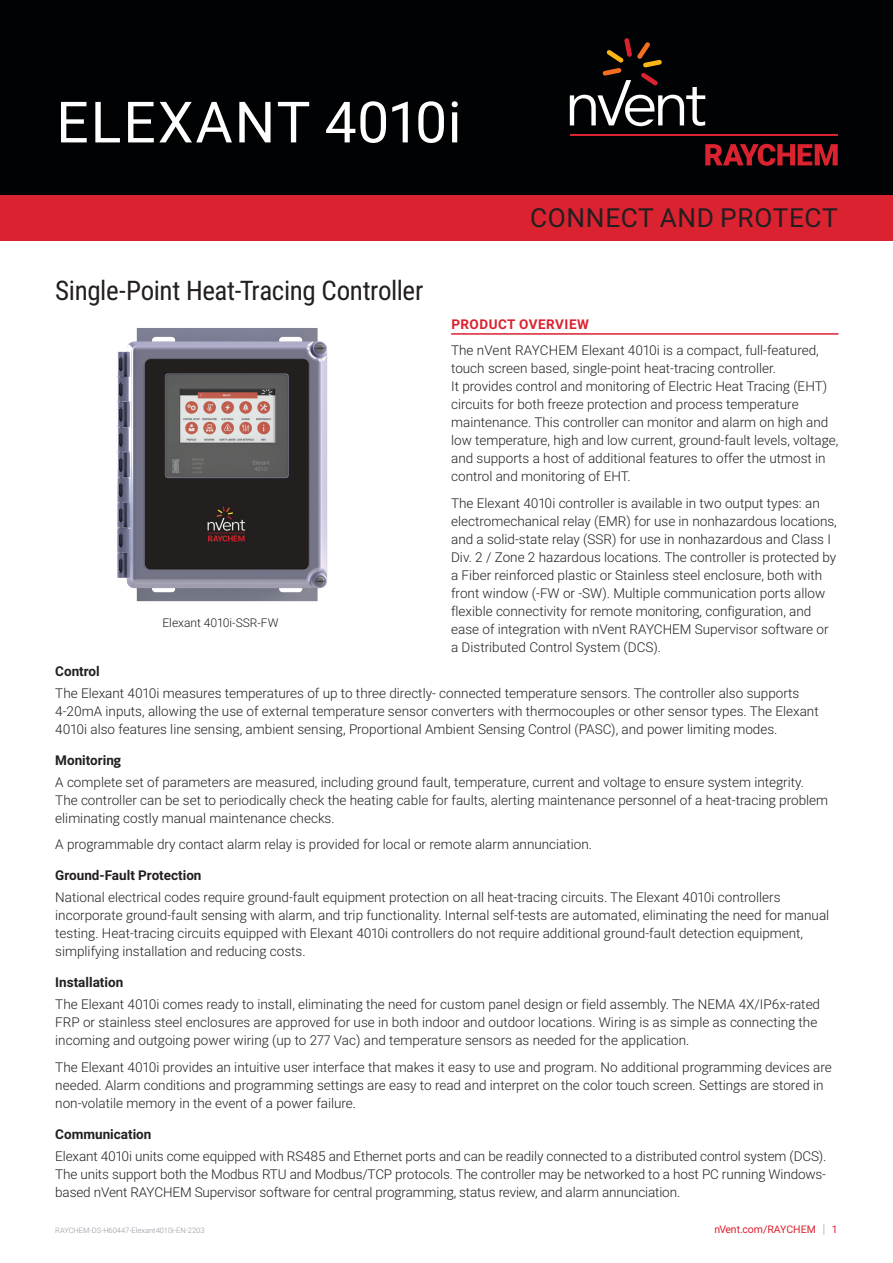
<style>
.page{position:relative;width:893px;height:1263px;background:#fff}
.page>*{position:absolute;margin:0;border:0;box-sizing:border-box;transform-origin:0 0}
.t1{font:57px "Roboto";letter-spacing:.03em;color:#fff}
.Product_Description{font:27px "Roboto Condensed";letter-spacing:-.015em;color:#231f20}
.t2{font:26.25px "Roboto";letter-spacing:.025em;color:#231f20}
.Text_-_nVent_Data_Sh{font:300 13.5px/18px "Roboto";color:#231f20}
.Text_-_nVent_Data_Sh-2{font:700 13.5px "Roboto";color:#231f20}
.Subhead_-_nVent_Data{font:700 13.5px "Roboto";letter-spacing:.035em;color:#db2230}
.Text_-_nVent_Data_Sh-3{font:300 12px "Roboto";color:#231f20}
.t3{font:10.5px "Roboto";color:#db2230}
.t4{font:300 7.5px "Roboto";color:#8f959e}
.s1{font-weight:300;font-size:12.6px;color:#8f959e}
</style>
<div class="page">
<div style="left:0;top:0;width:893px;height:196px;background:#010203"></div>
<svg style="left:705px;top:144px;width:133px;height:22px"></svg>
<hr style="left:570px;top:134px;width:268px;height:2px;background:#db2230">
<svg style="left:570px;top:38px;width:135px;height:88px"></svg>
<div style="left:0;top:196px;width:893px;height:45px;background:#db2230"></div>
<hr style="left:451px;top:333px;width:387px;height:2px;background:#db2230">
<img style="left:117px;top:328px;width:211px;height:274px">
<h1 class="t1" style="left:56px;top:82px;width:407px">ELEXANT 4010i</h1>
<p class="Product_Description" style="left:55px;top:272px;width:369px">Single-Point Heat-Tracing Controller</p>
<h3 class="t2" style="left:530px;top:199px;width:309px">CONNECT AND PROTECT</h3>
<p class="Text_-_nVent_Data_Sh-3" style="left:162px;top:614px;width:117px">Elexant 4010i-SSR-FW</p>
<p class="Subhead_-_nVent_Data" style="left:451px;top:315px;width:139px">PRODUCT OVERVIEW</p>
<p class="Text_-_nVent_Data_Sh" style="left:451px;top:341px;width:389px">The nVent RAYCHEM Elexant 4010i is a compact, full-featured, touch screen based, single-point heat-tracing controller.<br>It provides control and monitoring of Electric Heat Tracing (EHT) circuits for both freeze protection and process temperature maintenance. This controller can monitor and alarm on high and low temperature, high and low current, ground-fault levels, voltage, and supports a host of additional features to offer the utmost in control and monitoring of EHT.</p>
<p class="Text_-_nVent_Data_Sh" style="left:451px;top:494px;width:387px">The Elexant 4010i controller is available in two output types: an electromechanical relay (EMR) for use in nonhazardous locations, and a solid-state relay (SSR) for use in nonhazardous and Class I Div. 2 / Zone 2 hazardous locations. The controller is protected by a Fiber reinforced plastic or Stainless steel enclosure, both with front window (-FW or -SW). Multiple communication ports allow flexible connectivity for remote monitoring, configuration, and ease of integration with nVent RAYCHEM Supervisor software or a Distributed Control System (DCS).</p>
<p class="Text_-_nVent_Data_Sh-2" style="left:55px;top:661px;width:46px">Control</p>
<p class="Text_-_nVent_Data_Sh" style="left:55px;top:684px;width:765px">The Elexant 4010i measures temperatures of up to three directly- connected temperature sensors. The controller also supports<br>4-20mA inputs, allowing the use of external temperature sensor converters with thermocouples or other sensor types. The Elexant<br>4010i also features line sensing, ambient sensing, Proportional Ambient Sensing Control (PASC), and power limiting modes.</p>
<p class="Text_-_nVent_Data_Sh-2" style="left:55px;top:750px;width:67px">Monitoring</p>
<p class="Text_-_nVent_Data_Sh" style="left:55px;top:773px;width:774px">A complete set of parameters are measured, including ground fault, temperature, current and voltage to ensure system integrity.<br>The controller can be set to periodically check the heating cable for faults, alerting maintenance personnel of a heat-tracing problem eliminating costly manual maintenance checks.</p>
<p class="Text_-_nVent_Data_Sh" style="left:55px;top:835px;width:538px">A programmable dry contact alarm relay is provided for local or remote alarm annunciation.</p>
<p class="Text_-_nVent_Data_Sh-2" style="left:55px;top:866px;width:148px">Ground-Fault Protection</p>
<p class="Text_-_nVent_Data_Sh" style="left:55px;top:888px;width:775px">National electrical codes require ground-fault equipment protection on all heat-tracing circuits. The Elexant 4010i controllers incorporate ground-fault sensing with alarm, and trip functionality. Internal self-tests are automated, eliminating the need for manual testing. Heat-tracing circuits equipped with Elexant 4010i controllers do not require additional ground-fault detection equipment, simplifying installation and reducing costs.</p>
<p class="Text_-_nVent_Data_Sh-2" style="left:55px;top:973px;width:69px">Installation</p>
<p class="Text_-_nVent_Data_Sh" style="left:55px;top:995px;width:766px">The Elexant 4010i comes ready to install, eliminating the need for custom panel design or field assembly. The NEMA 4X/IP6x-rated<br>FRP or stainless steel enclosures are approved for use in both indoor and outdoor locations. Wiring is as simple as connecting the incoming and outgoing power wiring (up to 277 Vac) and temperature sensors as needed for the application.</p>
<p class="Text_-_nVent_Data_Sh" style="left:55px;top:1058px;width:778px">The Elexant 4010i provides an intuitive user interface that makes it easy to use and program. No additional programming devices are needed. Alarm conditions and programming settings are easy to read and interpret on the color touch screen. Settings are stored in non-volatile memory in the event of a power failure.</p>
<p class="Text_-_nVent_Data_Sh-2" style="left:55px;top:1124px;width:98px">Communication</p>
<p class="Text_-_nVent_Data_Sh" style="left:55px;top:1147px;width:773px;text-align:justify">Elexant 4010i units come equipped with RS485 and Ethernet ports and can be readily connected to a distributed control system (DCS).<br>The units support both the Modbus RTU and Modbus/TCP protocols. The controller may be networked to a host PC running Windows&shy;based nVent RAYCHEM Supervisor software for central programming, status review, and alarm annunciation.</p>
<p class="t4" style="left:55px;top:1225px;width:151px">RAYCHEM-DS-H60447-Elexant4010i-EN-2203</p>
<p class="t3" style="left:714px;top:1222px;width:125px">nVent.com/RAYCHEM <span class="s1">|</span> 1</p>
</div>
